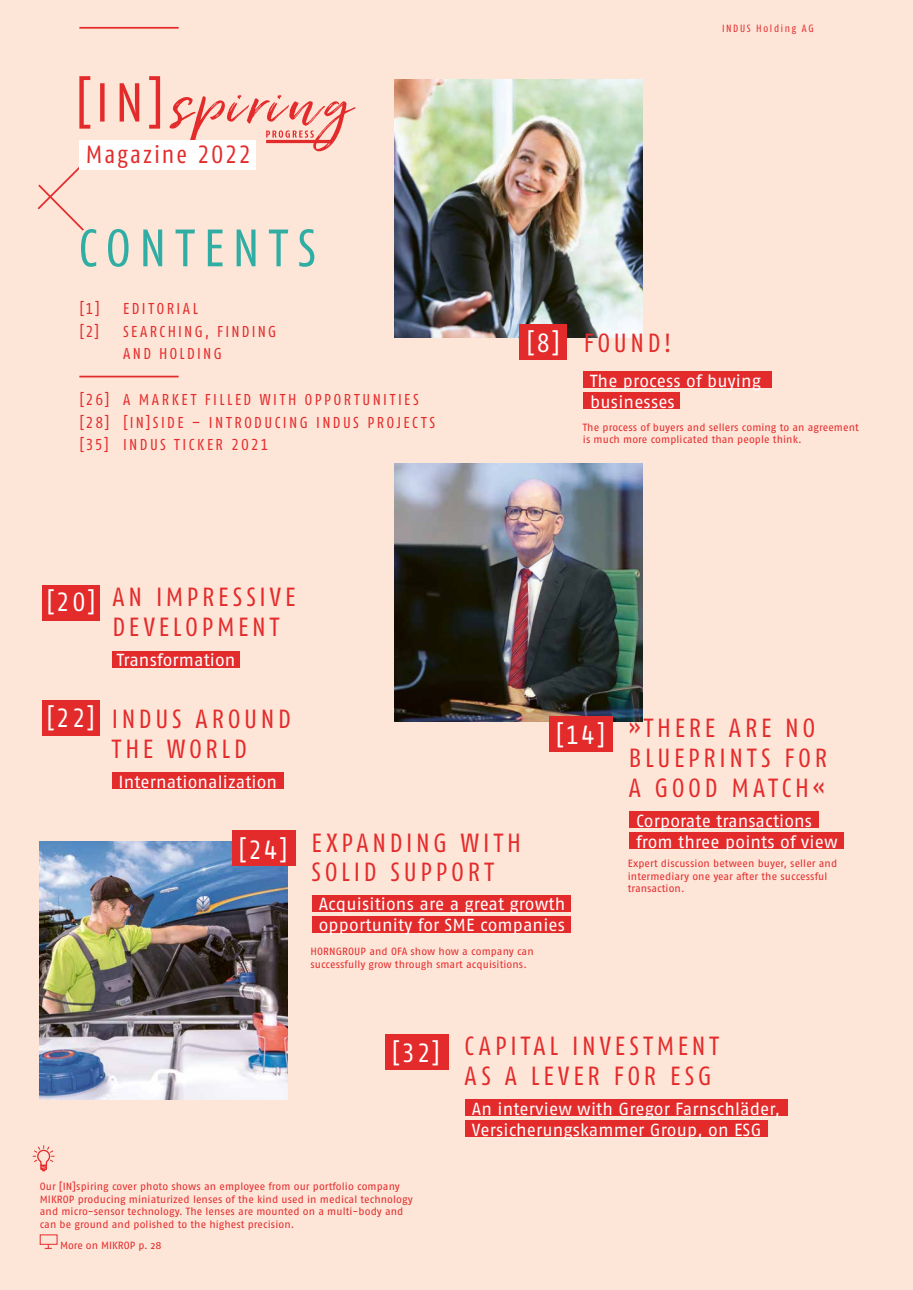
<style>
.page{position:relative;width:913px;height:1290px;background:#fde5d8}
.page>*{position:absolute;margin:0;border:0;box-sizing:border-box;transform-origin:0 0}
.t1{font:condensed 52.5px "Fago Pro";letter-spacing:.175em;color:#31aea4}
.t2{font:condensed 26.25px/29.8px "Fago Pro";letter-spacing:.145em;color:#e42b2b}
.t3{font:condensed 26.25px "Fago Pro";letter-spacing:.1em;color:#fff}
.t4{font:condensed 24.85px "Fago Pro";letter-spacing:.08em;color:#e42b2b}
.t5{font:17.5px/21px "Fago Pro";letter-spacing:.005em;color:#fff}
.t6{font:condensed 15.75px/22.8px "Fago Pro";letter-spacing:.155em;color:#e42b2b}
.t7{font:10.5px/12.6px "Fago Pro";letter-spacing:.01em;color:#e42b2b}
.t8{font:condensed 10.5px "Fago Pro";letter-spacing:.16em;color:#e42b2b}
.s1{color:#fff}
</style>
<div class="page">
<hr style="left:912px;top:0;width:1px;height:1290px;background:#ebf5f4">
<hr style="left:79px;top:27px;width:100px;height:2px;background:#e42b2b">
<svg style="left:79px;top:76px;width:81px;height:53px"></svg>
<svg style="left:169px;top:95px;width:187px;height:56px"></svg>
<hr style="left:266px;top:140px;width:66px;height:3px;background:#e42b2b">
<img style="left:394px;top:79px;width:248px;height:258px">
<img style="left:394px;top:463px;width:248px;height:258px">
<img style="left:40px;top:842px;width:248px;height:258px">
<svg style="left:37px;top:167px;width:49px;height:64px"></svg>
<div style="left:79px;top:140px;width:177px;height:29px;background:#fff"></div>
<hr style="left:79px;top:376px;width:100px;height:1px;background:#e42b2b">
<div style="left:112px;top:651px;width:127px;height:16px;background:#e42b2b"></div>
<div style="left:42px;top:585px;width:57px;height:36px;background:#e42b2b"></div>
<div style="left:385px;top:1034px;width:64px;height:35px;background:#e42b2b"></div>
<div style="left:465px;top:1120px;width:303px;height:16px;background:#e42b2b"></div>
<div style="left:465px;top:1100px;width:323px;height:16px;background:#e42b2b"></div>
<div style="left:312px;top:916px;width:258px;height:17px;background:#e42b2b"></div>
<div style="left:232px;top:831px;width:64px;height:35px;background:#e42b2b"></div>
<div style="left:312px;top:895px;width:258px;height:16px;background:#e42b2b"></div>
<div style="left:520px;top:324px;width:47px;height:35px;background:#e42b2b"></div>
<div style="left:583px;top:372px;width:189px;height:16px;background:#e42b2b"></div>
<div style="left:583px;top:393px;width:97px;height:16px;background:#e42b2b"></div>
<div style="left:549px;top:716px;width:64px;height:35px;background:#e42b2b"></div>
<div style="left:629px;top:832px;width:215px;height:16px;background:#e42b2b"></div>
<div style="left:629px;top:811px;width:190px;height:16px;background:#e42b2b"></div>
<div style="left:112px;top:773px;width:172px;height:16px;background:#e42b2b"></div>
<div style="left:42px;top:701px;width:57px;height:35px;background:#e42b2b"></div>
<div style="left:40px;top:1234px;width:17px;height:11px;border:1px solid #e42b2b"></div>
<svg style="left:45px;top:1245px;width:7px;height:4px"></svg>
<svg style="left:32px;top:1145px;width:23px;height:27px"></svg>
<h3 class="t4" style="left:86px;top:139px;width:167px">Magazine 2022</h3>
<h1 class="t1" style="left:78px;top:216px;width:239px">CONTENTS</h1>
<h3 class="t6" style="left:79px;top:297px;width:22px">[1]</h3>
<h3 class="t6" style="left:123px;top:297px;width:76px">EDITORIAL</h3>
<h3 class="t6" style="left:79px;top:320px;width:21px">[2]</h3>
<h3 class="t6" style="left:123px;top:320px;width:155px">SEARCHING, FINDING<br>AND HOLDING</h3>
<h3 class="t6" style="left:79px;top:388px;width:357px">[26] A MARKET FILLED WITH OPPORTUNITIES [28] [IN]SIDE – INTRODUCING INDUS PROJECTS [35] INDUS TICKER 2021</h3>
<p class="t8" style="left:722px;top:22px;width:93px">INDUS Holding AG</p>
<h2 class="t2" style="left:526px;top:328px;width:146px"><span class="s1">[8]</span> FOUND!</h2>
<h3 class="t5" style="left:590px;top:370px;width:172px">The process of buying businesses</h3>
<p class="t7" style="left:583px;top:421px;width:277px">The process of buyers and sellers coming to an agreement is much more complicated than people think.</p>
<h2 class="t3" style="left:47px;top:586px;width:51px">[20]</h2>
<h2 class="t3" style="left:47px;top:702px;width:50px">[22]</h2>
<h2 class="t2" style="left:112px;top:582px;width:184px">AN IMPRESSIVE<br>DEVELOPMENT</h2>
<h3 class="t5" style="left:117px;top:649px;width:120px">Transformation</h3>
<h2 class="t2" style="left:112px;top:704px;width:180px">INDUS AROUND<br>THE WORLD</h2>
<h3 class="t5" style="left:118px;top:771px;width:160px">Internationalization</h3>
<h2 class="t3" style="left:239px;top:834px;width:51px">[24]</h2>
<h2 class="t2" style="left:311px;top:827px;width:211px">EXPANDING WITH<br>SOLID SUPPORT</h2>
<h2 class="t3" style="left:556px;top:719px;width:51px">[14]</h2>
<h2 class="t2" style="left:629px;top:713px;width:200px">»THERE ARE NO<br>BLUEPRINTS FOR<br>A GOOD MATCH«</h2>
<h3 class="t5" style="left:636px;top:810px;width:203px">Corporate transactions from three points of view</h3>
<p class="t7" style="left:628px;top:857px;width:211px">Expert discussion between buyer, seller and intermediary one year after the successful transaction.</p>
<h3 class="t5" style="left:319px;top:893px;width:248px">Acquisitions are a great growth opportunity for SME companies</h3>
<p class="t7" style="left:310px;top:945px;width:225px">HORNGROUP and OFA show how a company can successfully grow through smart acquisitions.</p>
<h2 class="t3" style="left:392px;top:1037px;width:50px">[32]</h2>
<p class="t7" style="left:40px;top:1180px;width:374px">Our [IN]spiring cover photo shows an employee from our portfolio company MIKROP producing miniaturized lenses of the kind used in medical technology and micro-sensor technology. The lenses are mounted on a multi-body and can be ground and polished to the highest precision.</p>
<p class="t7" style="left:60px;top:1239px;width:103px">More on MIKROP p. 28</p>
<h2 class="t2" style="left:465px;top:1031px;width:256px">CAPITAL INVESTMENT<br>AS A LEVER FOR ESG</h2>
<h3 class="t5" style="left:472px;top:1098px;width:310px">An interview with Gregor Farnschläder,<br>Versicherungskammer Group, on ESG</h3>
</div>
